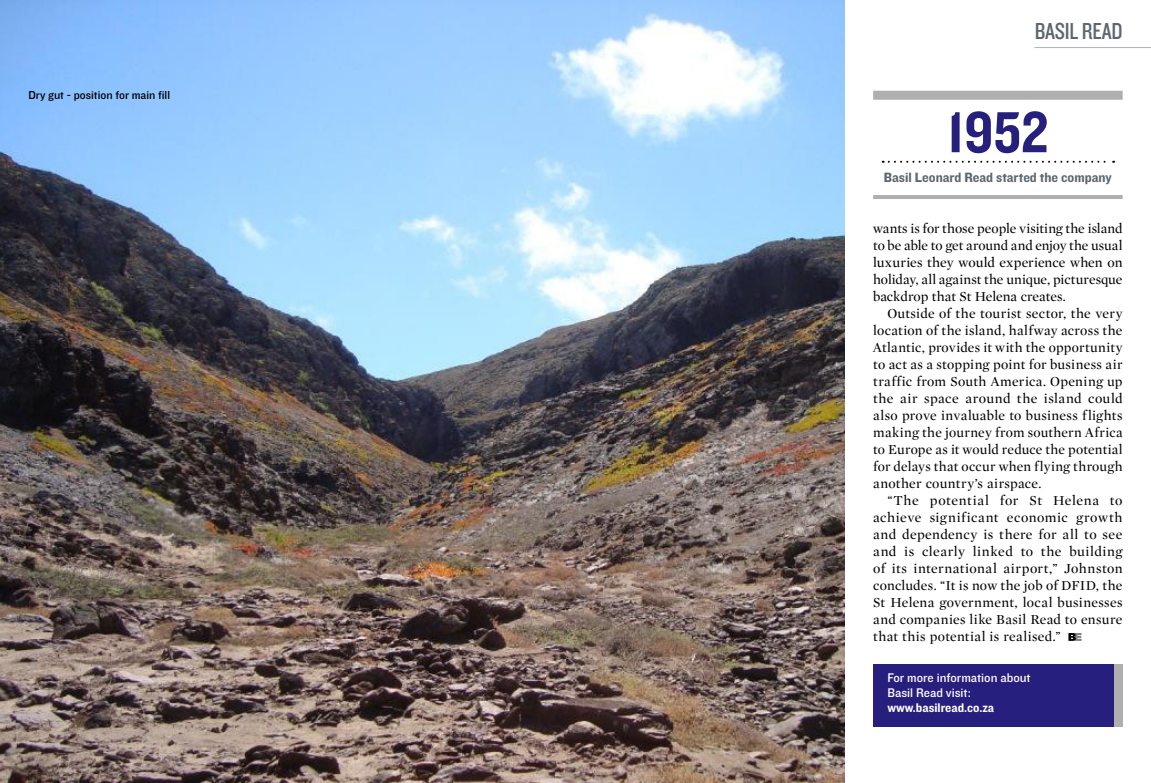
<style>
.page{position:relative;width:1151px;height:783px;background:#fff}
.page>*{position:absolute;margin:0;border:0;box-sizing:border-box;transform-origin:0 0}
.t1{font:60px "Knockout HTF50 Welterweight";color:#271f7d}
.t2{font:24px "Knockout HTF29 Junior Liteweight";letter-spacing:-.01em;color:#5c6670}
.t3{font:14px/17px "Mercury Display Roman";letter-spacing:.015em;color:#000;text-align:justify}
.t4{font:14px "Knockout HTF51 Middleweight";color:#5c6670}
.t5{font:13px/15px "Knockout HTF31 Junior Middlewt";color:#fff}
.t6{font:13px "Knockout HTF51 Middleweight";color:#fff}
.t7{font:12px "Knockout HTF31 Junior Middlewt";color:#000}
</style>
<div class="page">
<img style="left:0;top:0;width:844px;height:782px">
<svg style="left:1068px;top:633px;width:13px;height:7px"></svg>
<hr style="left:1034px;top:47px;width:117px;height:1px;background:#adb3b8">
<div style="left:873px;top:663px;width:250px;height:63px;background:#271f7d"></div>
<div style="left:1114px;top:663px;width:9px;height:63px;background:#afafaf"></div>
<div style="left:873px;top:91px;width:250px;height:9px;background:#afafaf"></div>
<svg style="left:883px;top:161px;width:231px;height:2px"></svg>
<hr style="left:873px;top:195px;width:250px;height:4px;background:#afafaf">
<p class="t7" style="left:28px;top:89px;width:143px">Dry gut - position for main fill</p>
<h2 class="t2" style="left:1035px;top:18px;width:89px">BASIL READ</h2>
<h1 class="t1" style="left:947px;top:101px;width:103px">1952</h1>
<p class="t4" style="left:884px;top:170px;width:229px">Basil leonard read started the company</p>
<p class="t3" style="left:873px;top:219px;width:251px">wants is for those people visiting the island to be able to get around and enjoy the usual luxuries they would experience when on holiday, all against the unique, picturesque backdrop that St Helena creates.</p>
<p class="t3" style="left:873px;top:304px;width:251px;text-indent:14px">Outside of the tourist sector, the very location of the island, halfway across the Atlantic, provides it with the opportunity to act as a stopping point for business air traffic from South America. Opening up the air space around the island could also prove invaluable to business flights making the journey from southern Africa to Europe as it would reduce the potential for delays that occur when flying through another country’s airspace.</p>
<p class="t3" style="left:873px;top:491px;width:251px;text-indent:14px">“The potential for St Helena to achieve significant economic growth and dependency is there for all to see and is clearly linked to the building of its international airport,” Johnston concludes. “It is now the job of DFID, the St Helena government, local businesses and companies like Basil Read to ensure that this potential is realised.”</p>
<p class="t5" style="left:887px;top:670px;width:145px">for more information about<br>Basil read visit:</p>
<p class="t6" style="left:887px;top:700px;width:108px">www.basilread.co.za</p>
</div>
